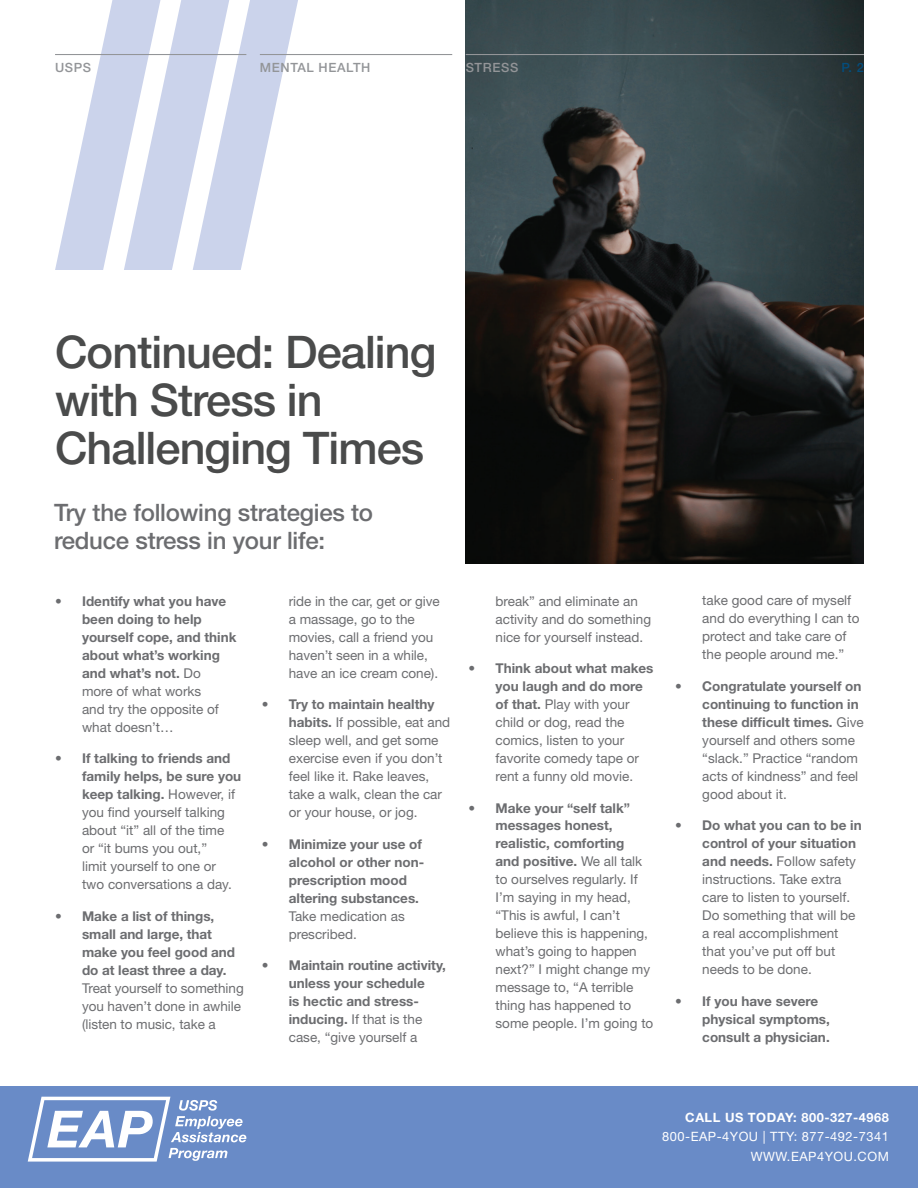
<style>
.page{position:relative;width:918px;height:1188px;background:#fff}
.page>*{position:absolute;margin:0;border:0;box-sizing:border-box;transform-origin:0 0}
.t1{font:500 45px/48px "Helvetica Neue LT Std";letter-spacing:-.02em;color:#4a4b4b}
.t2{font:500 24px/28.5px "Helvetica Neue LT Std";letter-spacing:-.01em;color:#6c6d70}
.t3{font:13.5px/18px "Helvetica Neue LT Std";color:#6c6d70}
.t4{font:700 13.5px/18px "Helvetica Neue LT Std";color:#6c6d70}
.t5{font:12.9px/19px "Helvetica Neue LT Std";letter-spacing:.04em;color:#fff;text-align:right}
.t6{font:700 12.9px "Helvetica Neue LT Std";letter-spacing:.04em;color:#fff}
.t7{font:500 12.75px "Helvetica Neue LT Std";letter-spacing:.05em;color:#939598}
.t8{font:500 12.75px "Helvetica Neue LT Std";color:#044d7c}
.s1{font-weight:400}
.s2{font-weight:700}
</style>
<div class="page">
<div style="left:0;top:1087px;width:918px;height:101px;background:#698bc7"></div>
<svg style="left:28px;top:1097px;width:218px;height:65px"></svg>
<svg style="left:55px;top:0;width:243px;height:270px"></svg>
<img style="left:466px;top:0;width:398px;height:564px">
<hr style="left:55px;top:54px;width:191px;height:1px;background:#939598">
<hr style="left:260px;top:54px;width:192px;height:1px;background:#939598">
<hr style="left:466px;top:54px;width:398px;height:1px;background:#939598">
<p class="t7" style="left:55px;top:60px;width:38px">USPS</p>
<p class="t7" style="left:260px;top:60px;width:112px">MENTAL HEALTH</p>
<p class="t7" style="left:466px;top:60px;width:54px">STRESS</p>
<p class="t8" style="left:842px;top:60px;width:24px">P. 2</p>
<h1 class="t1" style="left:55px;top:327px;width:383px">Continued: Dealing with Stress in<br>Challenging Times</h1>
<h2 class="t2" style="left:54px;top:498px;width:321px">Try the following strategies to reduce stress in your life:</h2>
<p class="t4" style="left:82px;top:592px;width:156px;text-indent:-27px">• Identify what you have been doing to help yourself cope, and think about what’s working and what’s not. <span class="s1">Do<br>more of what works<br>and try the opposite of what doesn’t…</span></p>
<p class="t3" style="left:82px;top:749px;width:161px;text-indent:-27px"><span class="s2">• If talking to friends and family helps, be sure you keep talking.</span> However, if you find yourself talking about “it” all of the time<br>or “it bums you out,”<br>limit yourself to one or two conversations a day.</p>
<p class="t4" style="left:82px;top:907px;width:155px;text-indent:-27px">• Make a list of things, small and large, that make you feel good and do at least three a day.</p>
<p class="t3" style="left:82px;top:979px;width:163px">Treat yourself to something you haven’t done in awhile (listen to music, take a</p>
<p class="t3" style="left:289px;top:592px;width:153px">ride in the car, get or give a massage, go to the movies, call a friend you haven’t seen in a while, have an ice cream cone).</p>
<p class="t3" style="left:289px;top:695px;width:163px;text-indent:-27px"><span class="s2">• Try to maintain healthy habits.</span> If possible, eat and sleep well, and get some exercise even if you don’t feel like it. Rake leaves, take a walk, clean the car or your house, or jog.</p>
<p class="t4" style="left:289px;top:834px;width:137px;text-indent:-27px">• Minimize your use of alcohol or other non&shy;prescription mood altering substances.</p>
<p class="t3" style="left:289px;top:907px;width:118px">Take medication as prescribed.</p>
<p class="t4" style="left:262px;top:956px;width:186px;text-align:center">• Maintain routine activity, unless your schedule<br>is hectic and stress&shy;inducing. <span class="s1">If that is the<br>case, “give yourself a</span></p>
<p class="t3" style="left:496px;top:592px;width:157px">break” and eliminate an activity and do something nice for yourself instead.</p>
<p class="t3" style="left:496px;top:659px;width:159px;text-indent:-27px"><span class="s2">• Think about what makes you laugh and do more of that.</span> Play with your child or dog, read the comics, listen to your favorite comedy tape or rent a funny old movie.</p>
<p class="t3" style="left:496px;top:799px;width:159px;text-indent:-27px"><span class="s2">• Make your “self talk” messages honest, realistic, comforting<br>and positive.</span> We all talk to ourselves regularly. If<br>I’m saying in my head, “This is awful, I can’t believe this is happening, what’s going to happen next?” I might change my message to, “A terrible thing has happened to some people. I’m going to</p>
<p class="t3" style="left:702px;top:591px;width:159px">take good care of myself and do everything I can to protect and take care of the people around me.”</p>
<p class="t3" style="left:702px;top:677px;width:163px;text-indent:-27px"><span class="s2">• Congratulate yourself on continuing to function in these difficult times.</span> Give yourself and others some “slack.” Practice “random acts of kindness” and feel good about it.</p>
<p class="t3" style="left:702px;top:816px;width:161px;text-indent:-27px"><span class="s2">• Do what you can to be in control of your situation and needs.</span> Follow safety instructions. Take extra care to listen to yourself.<br>Do something that will be a real accomplishment that you’ve put off but needs to be done.</p>
<p class="t4" style="left:702px;top:992px;width:129px;text-indent:-27px">• If you have severe physical symptoms, consult a physician.</p>
<p class="t6" style="left:685px;top:1110px;width:205px">CALL US TODAY: 800-327-4968</p>
<p class="t5" style="left:662px;top:1127px;width:228px">800-EAP-4YOU | TTY: 877-492-7341<br>WWW.EAP4YOU.COM</p>
</div>
